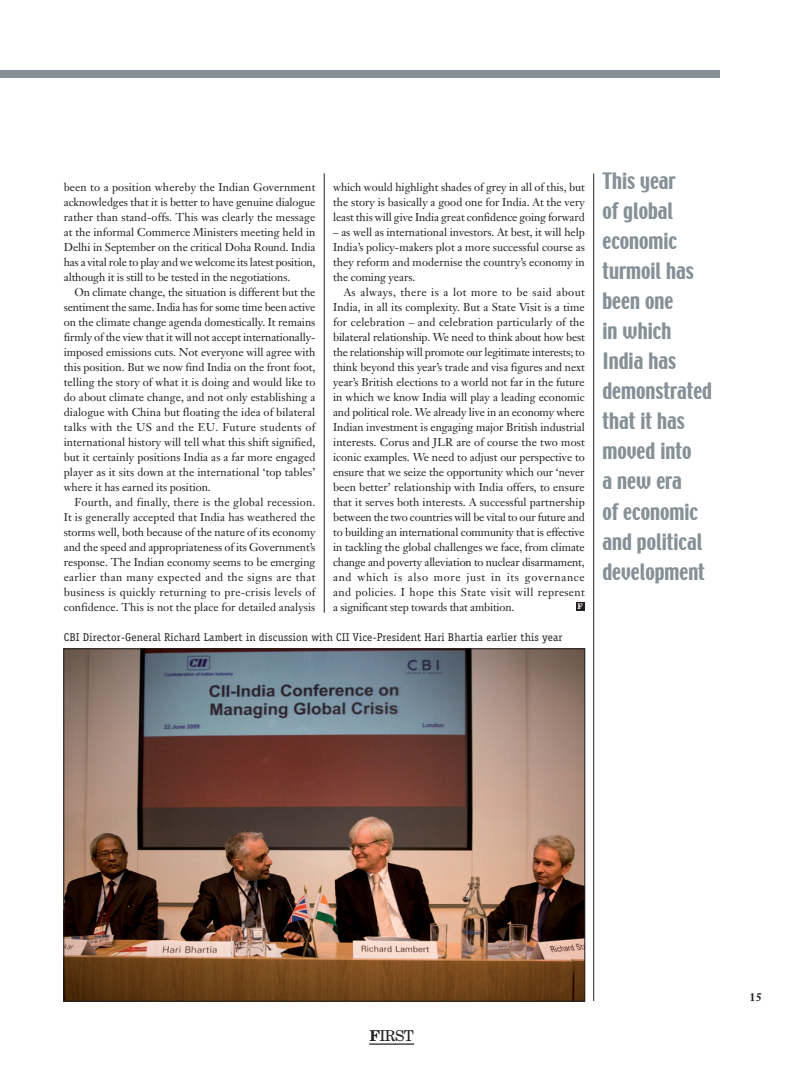
<style>
.page{position:relative;width:801px;height:1074px;background:#fff}
.page>*{position:absolute;margin:0;border:0;box-sizing:border-box;transform-origin:0 0}
.t1{font:20px/30px "Techno";color:#859097}
.t2{font:15px "New Century Schlbk";color:#231f20}
.t3{font:11.25px/15px "Janson Text";letter-spacing:-.005em;color:#231f20;text-align:justify}
.t4{font:11.25px "Officina Serif";letter-spacing:.015em;color:#231f20}
.t5{font:700 11.25px "Janson Text";color:#231f20}
.t6{font:700 7.5px "New Century Schlbk";color:#fff}
.s1{font-weight:700}
</style>
<div class="page">
<div style="left:0;top:71px;width:719px;height:7px;background:#859097"></div>
<hr style="left:324px;top:173px;width:1px;height:439px;background:#231f20">
<hr style="left:593px;top:173px;width:1px;height:828px;background:#231f20">
<div style="left:576px;top:602px;width:9px;height:9px;background:#231f20"></div>
<hr style="left:369px;top:1043px;width:45px;height:1px;background:#231f20">
<img style="left:66px;top:650px;width:517px;height:349px">
<p class="t3" style="left:64px;top:180px;width:253px">been to a position whereby the Indian Government acknowledges that it is better to have genuine dialogue rather than stand-offs. This was clearly the message at the informal Commerce Ministers meeting held in Delhi in September on the critical Doha Round. India has a vital role to play and we welcome its latest position, although it is still to be tested in the negotiations.</p>
<p class="t3" style="left:64px;top:285px;width:253px;text-indent:11px">On climate change, the situation is different but the sentiment the same. India has for some time been active on the climate change agenda domestically. It remains firmly of the view that it will not accept internationally&shy;imposed emissions cuts. Not everyone will agree with this position. But we now find India on the front foot, telling the story of what it is doing and would like to do about climate change, and not only establishing a dialogue with China but floating the idea of bilateral talks with the US and the EU. Future students of international history will tell what this shift signified, but it certainly positions India as a far more engaged player as it sits down at the international ‘top tables’ where it has earned its position.</p>
<p class="t3" style="left:64px;top:495px;width:253px;text-indent:11px">Fourth, and finally, there is the global recession.<br>It is generally accepted that India has weathered the storms well, both because of the nature of its economy and the speed and appropriateness of its Government’s response. The Indian economy seems to be emerging earlier than many expected and the signs are that business is quickly returning to pre-crisis levels of confidence. This is not the place for detailed analysis</p>
<p class="t3" style="left:333px;top:180px;width:253px">which would highlight shades of grey in all of this, but the story is basically a good one for India. At the very least this will give India great confidence going forward</p>
<p class="t3" style="left:333px;top:225px;width:253px">– as well as international investors. At best, it will help India’s policy-makers plot a more successful course as they reform and modernise the country’s economy in the coming years.</p>
<p class="t3" style="left:333px;top:285px;width:253px;text-indent:11px">As always, there is a lot more to be said about India, in all its complexity. But a State Visit is a time for celebration – and celebration particularly of the bilateral relationship. We need to think about how best the relationship will promote our legitimate interests; to think beyond this year’s trade and visa figures and next year’s British elections to a world not far in the future in which we know India will play a leading economic and political role. We already live in an economy where Indian investment is engaging major British industrial interests. Corus and JLR are of course the two most iconic examples. We need to adjust our perspective to ensure that we seize the opportunity which our ‘never been better’ relationship with India offers, to ensure that it serves both interests. A successful partnership between the two countries will be vital to our future and to building an international community that is effective in tackling the global challenges we face, from climate change and poverty alleviation to nuclear disarmament, and which is also more just in its governance and policies. I hope this State visit will represent a significant step towards that ambition.</p>
<p class="t6" style="left:578px;top:603px;width:7px">F</p>
<p class="t4" style="left:64px;top:633px;width:500px">CBI Director-General Richard Lambert in discussion with CII Vice-President Hari Bhartia earlier this year</p>
<h1 class="t1" style="left:602px;top:167px;width:111px">This year<br>of global economic turmoil has been one<br>in which<br>India has demonstrated that it has moved into<br>a new era<br>of economic and political development</h1>
<h2 class="t2" style="left:369px;top:1030px;width:46px"><span class="s1">F</span>IRST</h2>
<p class="t5" style="left:749px;top:992px;width:14px">15</p>
</div>
